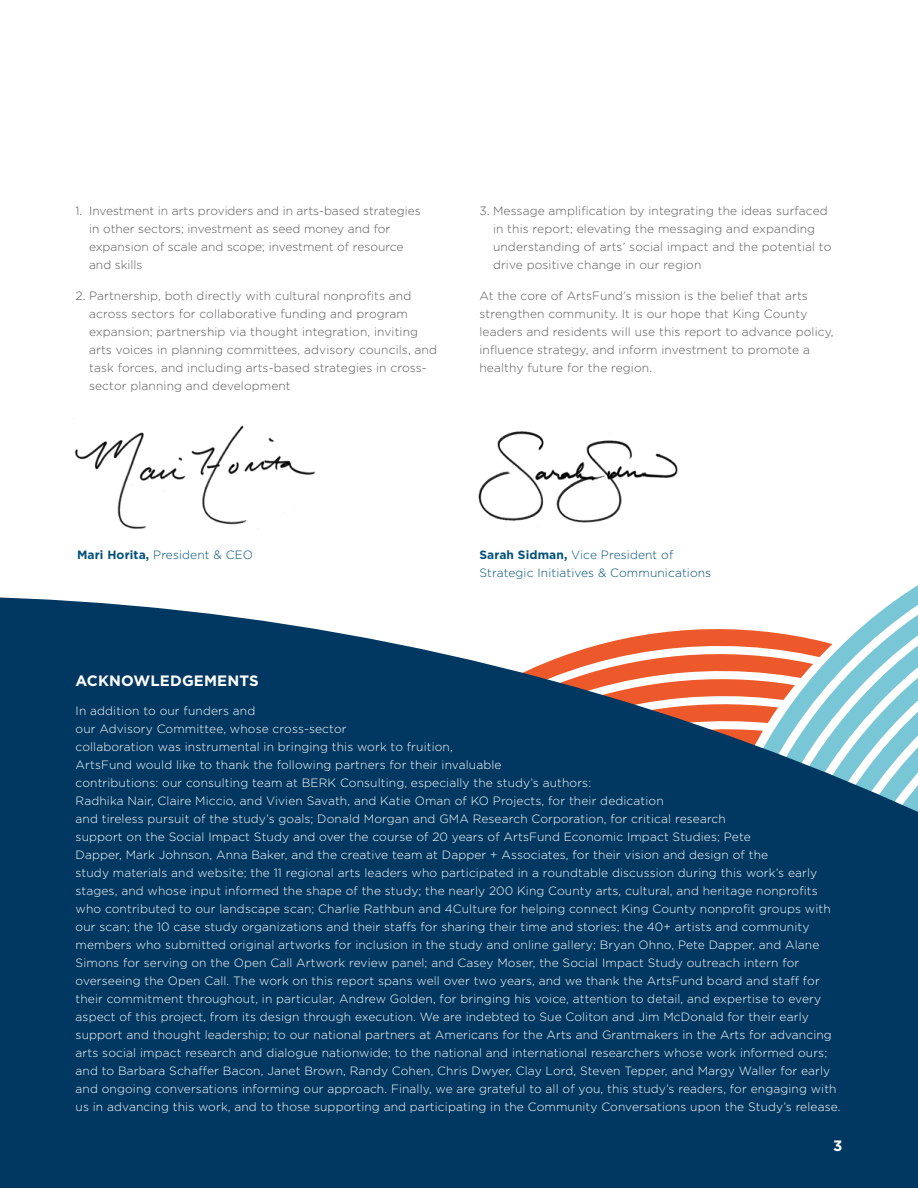
<style>
.page{position:relative;width:918px;height:1188px;background:#fff}
.page>*{position:absolute;margin:0;border:0;box-sizing:border-box;transform-origin:0 0}
.t1{font:700 15px "Gotham";letter-spacing:.01em;color:#fff}
.t2{font:300 12px/18px "Gotham";letter-spacing:.01em;color:#fff}
.t3{font:300 12px/18px "Gotham";letter-spacing:.01em;color:#58595b}
.t4{font:300 12px/18px "Gotham";letter-spacing:.01em;color:#00527a}
.s1{font-weight:700}
</style>
<div class="page">
<img style="left:74px;top:425px;width:242px;height:104px">
<img style="left:478px;top:431px;width:200px;height:92px">
<svg style="left:0;top:596px;width:918px;height:592px;background:#1c4b6e"></svg>
<p class="t3" style="left:89px;top:201px;width:333px;text-indent:-14px">1. Investment in arts providers and in arts-based strategies in other sectors; investment as seed money and for expansion of scale and scope; investment of resource and skills</p>
<p class="t3" style="left:89px;top:287px;width:349px;text-indent:-14px">2. Partnership, both directly with cultural nonprofits and across sectors for collaborative funding and program expansion; partnership via thought integration, inviting arts voices in planning committees, advisory councils, and task forces, and including arts-based strategies in cross&shy;sector planning and development</p>
<p class="t3" style="left:493px;top:201px;width:340px;text-indent:-14px">3. Message amplification by integrating the ideas surfaced in this report; elevating the messaging and expanding understanding of arts’ social impact and the potential to drive positive change in our region</p>
<p class="t3" style="left:480px;top:287px;width:356px">At the core of ArtsFund’s mission is the belief that arts strengthen community. It is our hope that King County leaders and residents will use this report to advance policy, influence strategy, and inform investment to promote a healthy future for the region.</p>
<p class="t4" style="left:77px;top:545px;width:178px"><span class="s1">Mari Horita,</span> President &amp; CEO</p>
<p class="t4" style="left:480px;top:545px;width:233px"><span class="s1">Sarah Sidman,</span> Vice President of<br>Strategic Initiatives &amp; Communications</p>
<p class="t1" style="left:76px;top:671px;width:185px">ACKNOWLEDGEMENTS</p>
<p class="t2" style="left:76px;top:701px;width:766px">In addition to our funders and<br>our Advisory Committee, whose cross-sector<br>collaboration was instrumental in bringing this work to fruition,<br>ArtsFund would like to thank the following partners for their invaluable<br>contributions: our consulting team at BERK Consulting, especially the study’s authors:<br>Radhika Nair, Claire Miccio, and Vivien Savath, and Katie Oman of KO Projects, for their dedication<br>and tireless pursuit of the study’s goals; Donald Morgan and GMA Research Corporation, for critical research<br>support on the Social Impact Study and over the course of 20 years of ArtsFund Economic Impact Studies; Pete<br>Dapper, Mark Johnson, Anna Baker, and the creative team at Dapper + Associates, for their vision and design of the<br>study materials and website; the 11 regional arts leaders who participated in a roundtable discussion during this work’s early stages, and whose input informed the shape of the study; the nearly 200 King County arts, cultural, and heritage nonprofits who contributed to our landscape scan; Charlie Rathbun and 4Culture for helping connect King County nonprofit groups with our scan; the 10 case study organizations and their staffs for sharing their time and stories; the 40+ artists and community members who submitted original artworks for inclusion in the study and online gallery; Bryan Ohno, Pete Dapper, and Alane Simons for serving on the Open Call Artwork review panel; and Casey Moser, the Social Impact Study outreach intern for overseeing the Open Call. The work on this report spans well over two years, and we thank the ArtsFund board and staff for their commitment throughout, in particular, Andrew Golden, for bringing his voice, attention to detail, and expertise to every aspect of this project, from its design through execution. We are indebted to Sue Coliton and Jim McDonald for their early support and thought leadership; to our national partners at Americans for the Arts and Grantmakers in the Arts for advancing arts social impact research and dialogue nationwide; to the national and international researchers whose work informed ours; and to Barbara Schaffer Bacon, Janet Brown, Randy Cohen, Chris Dwyer, Clay Lord, Steven Tepper, and Margy Waller for early and ongoing conversations informing our approach. Finally, we are grateful to all of you, this study’s readers, for engaging with us in advancing this work, and to those supporting and participating in the Community Conversations upon the Study’s release.</p>
<p class="t1" style="left:833px;top:1136px;width:11px">3</p>
</div>
